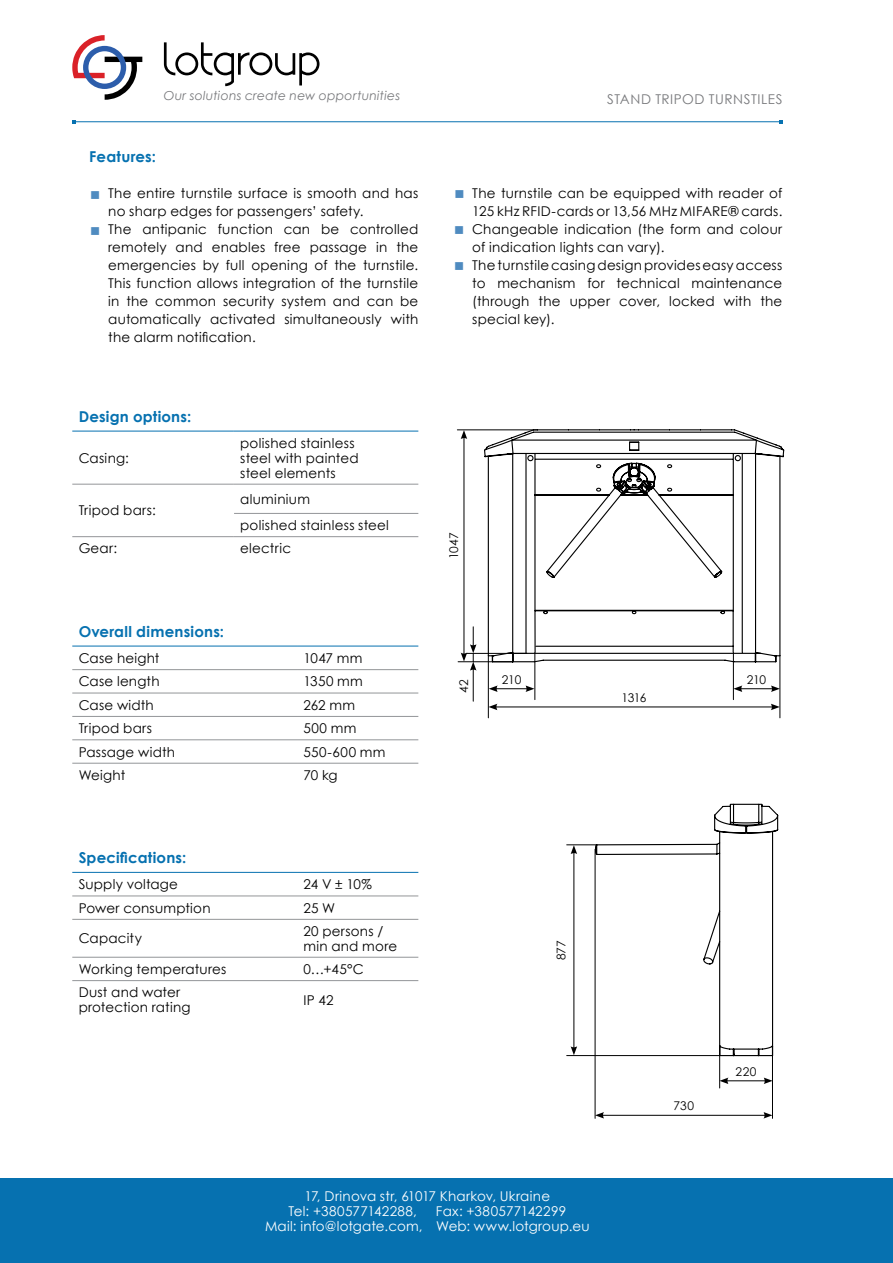
<style>
.page{position:relative;width:893px;height:1263px;background:#fff}
.page>*{position:absolute;margin:0;border:0;box-sizing:border-box;transform-origin:0 0}
.t1{font:700 15px "Century Gothic";letter-spacing:.015em;color:#0671b0}
.t2{font:13.5px/18px "Century Gothic";letter-spacing:.015em;color:#000}
.t3{font:13.5px/15px "Century Gothic";letter-spacing:.015em;color:#fff}
.t4{font:13.5px "Century Gothic";letter-spacing:.04em;color:#77787b}
.t5{font:italic 12.3px "Century Gothic";letter-spacing:.02em;color:#77787b}
.t6{font:12px "Century Gothic";letter-spacing:-.015em;color:#000}
</style>
<div class="page">
<hr style="left:74px;top:121px;width:707px;height:1px;background:#0671b0">
<div style="left:0;top:1178px;width:893px;height:85px;background:#0671b0"></div>
<svg style="left:72px;top:35px;width:70px;height:65px"></svg>
<svg style="left:164px;top:42px;width:155px;height:44px"></svg>
<hr style="left:72px;top:484px;width:162px;height:1px;background:#939598">
<hr style="left:234px;top:484px;width:184px;height:1px;background:#939598">
<hr style="left:234px;top:513px;width:184px;height:1px;background:#939598">
<hr style="left:72px;top:536px;width:162px;height:1px;background:#939598">
<hr style="left:234px;top:536px;width:184px;height:1px;background:#939598">
<hr style="left:72px;top:431px;width:162px;height:1px;background:#0671b0">
<hr style="left:234px;top:431px;width:184px;height:1px;background:#0671b0">
<hr style="left:72px;top:669px;width:225px;height:1px;background:#939598">
<hr style="left:297px;top:669px;width:121px;height:1px;background:#939598">
<hr style="left:72px;top:693px;width:225px;height:1px;background:#939598">
<hr style="left:297px;top:693px;width:121px;height:1px;background:#939598">
<hr style="left:72px;top:716px;width:225px;height:1px;background:#939598">
<hr style="left:297px;top:716px;width:121px;height:1px;background:#939598">
<hr style="left:72px;top:739px;width:225px;height:1px;background:#939598">
<hr style="left:297px;top:739px;width:121px;height:1px;background:#939598">
<hr style="left:72px;top:763px;width:225px;height:1px;background:#939598">
<hr style="left:297px;top:763px;width:121px;height:1px;background:#939598">
<hr style="left:72px;top:646px;width:225px;height:1px;background:#0671b0">
<hr style="left:297px;top:646px;width:121px;height:1px;background:#0671b0">
<hr style="left:72px;top:896px;width:225px;height:1px;background:#939598">
<hr style="left:297px;top:896px;width:121px;height:1px;background:#939598">
<hr style="left:72px;top:919px;width:225px;height:1px;background:#939598">
<hr style="left:297px;top:919px;width:121px;height:1px;background:#939598">
<hr style="left:72px;top:957px;width:225px;height:1px;background:#939598">
<hr style="left:297px;top:957px;width:121px;height:1px;background:#939598">
<hr style="left:72px;top:980px;width:225px;height:1px;background:#939598">
<hr style="left:297px;top:980px;width:121px;height:1px;background:#939598">
<hr style="left:72px;top:872px;width:225px;height:1px;background:#0671b0">
<hr style="left:297px;top:872px;width:121px;height:1px;background:#0671b0">
<hr style="left:574px;top:852px;width:1px;height:197px;background:#000">
<svg style="left:571px;top:845px;width:6px;height:9px"></svg>
<svg style="left:571px;top:1046px;width:6px;height:9px"></svg>
<hr style="left:567px;top:1055px;width:153px;height:1px;background:#000">
<hr style="left:567px;top:844px;width:30px;height:1px;background:#000">
<hr style="left:726px;top:1080px;width:40px;height:1px;background:#000">
<svg style="left:720px;top:1077px;width:8px;height:7px"></svg>
<svg style="left:764px;top:1077px;width:8px;height:7px"></svg>
<hr style="left:719px;top:1055px;width:1px;height:33px;background:#000">
<svg style="left:594px;top:803px;width:185px;height:254px"></svg>
<hr style="left:495px;top:707px;width:278px;height:1px;background:#000">
<svg style="left:771px;top:704px;width:9px;height:6px"></svg>
<svg style="left:489px;top:704px;width:8px;height:6px"></svg>
<hr style="left:488px;top:656px;width:1px;height:62px;background:#000">
<hr style="left:780px;top:656px;width:1px;height:62px;background:#000">
<hr style="left:495px;top:688px;width:33px;height:1px;background:#000">
<svg style="left:489px;top:685px;width:9px;height:7px"></svg>
<svg style="left:525px;top:685px;width:9px;height:7px"></svg>
<hr style="left:535px;top:652px;width:1px;height:48px;background:#000">
<hr style="left:740px;top:688px;width:33px;height:1px;background:#000">
<svg style="left:734px;top:685px;width:8px;height:7px"></svg>
<svg style="left:771px;top:685px;width:9px;height:7px"></svg>
<hr style="left:733px;top:652px;width:1px;height:48px;background:#000">
<hr style="left:473px;top:668px;width:1px;height:33px;background:#000">
<hr style="left:458px;top:661px;width:55px;height:1px;background:#000">
<hr style="left:467px;top:653px;width:60px;height:1px;background:#000">
<hr style="left:464px;top:437px;width:1px;height:218px;background:#000">
<svg style="left:461px;top:431px;width:6px;height:8px"></svg>
<svg style="left:461px;top:627px;width:15px;height:44px"></svg>
<hr style="left:457px;top:430px;width:80px;height:1px;background:#000">
<svg style="left:483px;top:429px;width:302px;height:234px"></svg>
<hr style="left:595px;top:849px;width:1px;height:269px;background:#000">
<hr style="left:772px;top:1056px;width:1px;height:62px;background:#000">
<hr style="left:602px;top:1115px;width:164px;height:1px;background:#000">
<svg style="left:763px;top:1112px;width:9px;height:6px"></svg>
<svg style="left:595px;top:1112px;width:9px;height:6px"></svg>
<p class="t5" style="left:164px;top:87px;width:238px">Our solutions create new opportunities</p>
<p class="t4" style="left:607px;top:89px;width:177px">STAND TRIPOD TURNSTILES</p>
<p class="t1" style="left:89px;top:145px;width:68px">Features:</p>
<p class="t2" style="left:108px;top:184px;width:312px">The entire turnstile surface is smooth and has no sharp edges for passengers’ safety.<br>The antipanic function can be controlled remotely and enables free passage in the emergencies by full opening of the turnstile.<br>This function allows integration of the turnstile in the common security system and can be automatically activated simultaneously with the alarm notification.</p>
<p class="t2" style="left:472px;top:184px;width:312px">The turnstile can be equipped with reader of 125 kHz RFID-cards or 13,56 MHz MIFARE® cards.<br>Changeable indication (the form and colour of indication lights can vary).<br>The turnstile casing design provides easy access to mechanism for technical maintenance (through the upper cover, locked with the special key).</p>
<p class="t1" style="left:79px;top:405px;width:114px">Design options:</p>
<p class="t2" style="left:79px;top:449px;width:52px">Casing:</p>
<p class="t2" style="left:240px;top:435px;width:120px;line-height:15px">polished stainless steel with painted steel elements</p>
<p class="t2" style="left:79px;top:501px;width:79px">Tripod bars:</p>
<p class="t2" style="left:240px;top:486px;width:150px;line-height:26.2px">aluminium<br>polished stainless steel</p>
<p class="t2" style="left:79px;top:539px;width:40px">Gear:</p>
<p class="t2" style="left:240px;top:539px;width:52px">electric</p>
<p class="t1" style="left:79px;top:620px;width:147px">Overall dimensions:</p>
<p class="t2" style="left:79px;top:649px;width:82px">Case height</p>
<p class="t2" style="left:303px;top:649px;width:61px">1047 mm</p>
<p class="t2" style="left:79px;top:672px;width:82px">Case length</p>
<p class="t2" style="left:303px;top:672px;width:61px">1350 mm</p>
<p class="t2" style="left:79px;top:696px;width:77px">Case width</p>
<p class="t2" style="left:303px;top:696px;width:53px">262 mm</p>
<p class="t2" style="left:79px;top:719px;width:75px">Tripod bars</p>
<p class="t2" style="left:303px;top:719px;width:55px">500 mm</p>
<p class="t2" style="left:79px;top:742px;width:98px">Passage width</p>
<p class="t2" style="left:303px;top:742px;width:84px">550-600 mm</p>
<p class="t2" style="left:79px;top:766px;width:48px">Weight</p>
<p class="t2" style="left:303px;top:766px;width:36px">70 kg</p>
<p class="t1" style="left:79px;top:846px;width:109px">Specifications:</p>
<p class="t2" style="left:79px;top:875px;width:101px">Supply voltage</p>
<p class="t2" style="left:303px;top:875px;width:70px">24 V ± 10%</p>
<p class="t2" style="left:79px;top:899px;width:133px">Power consumption</p>
<p class="t2" style="left:303px;top:899px;width:33px">25 W</p>
<p class="t2" style="left:79px;top:929px;width:65px">Capacity</p>
<p class="t2" style="left:303px;top:923px;width:95px;line-height:15px">20 persons / min and more</p>
<p class="t2" style="left:79px;top:960px;width:149px">Working temperatures</p>
<p class="t2" style="left:303px;top:960px;width:62px">0…+45°С</p>
<p class="t2" style="left:79px;top:984px;width:113px;line-height:15px">Dust and water protection rating</p>
<p class="t2" style="left:303px;top:990px;width:32px">IP 42</p>
<p class="t6" style="left:445px;top:559px;width:28px;rotate:-90deg">1047</p>
<p class="t6" style="left:455px;top:693px;width:15px;rotate:-90deg">42</p>
<p class="t6" style="left:502px;top:671px;width:21px">210</p>
<p class="t6" style="left:747px;top:671px;width:21px">210</p>
<p class="t6" style="left:622px;top:689px;width:26px">1316</p>
<p class="t6" style="left:553px;top:960px;width:22px;rotate:-90deg">877</p>
<p class="t6" style="left:674px;top:1097px;width:22px">730</p>
<p class="t6" style="left:736px;top:1064px;width:22px">220</p>
<p class="t3" style="left:288px;top:1188px;width:263px;text-indent:16px">17, Drinova str, 61017 Kharkov, Ukraine<br>Tel: +380577142288,</p>
<p class="t3" style="left:265px;top:1203px;width:326px;text-indent:171px">Fax: +380577142299<br>Mail: info@lotgate.com, Web: www.lotgroup.eu</p>
</div>
